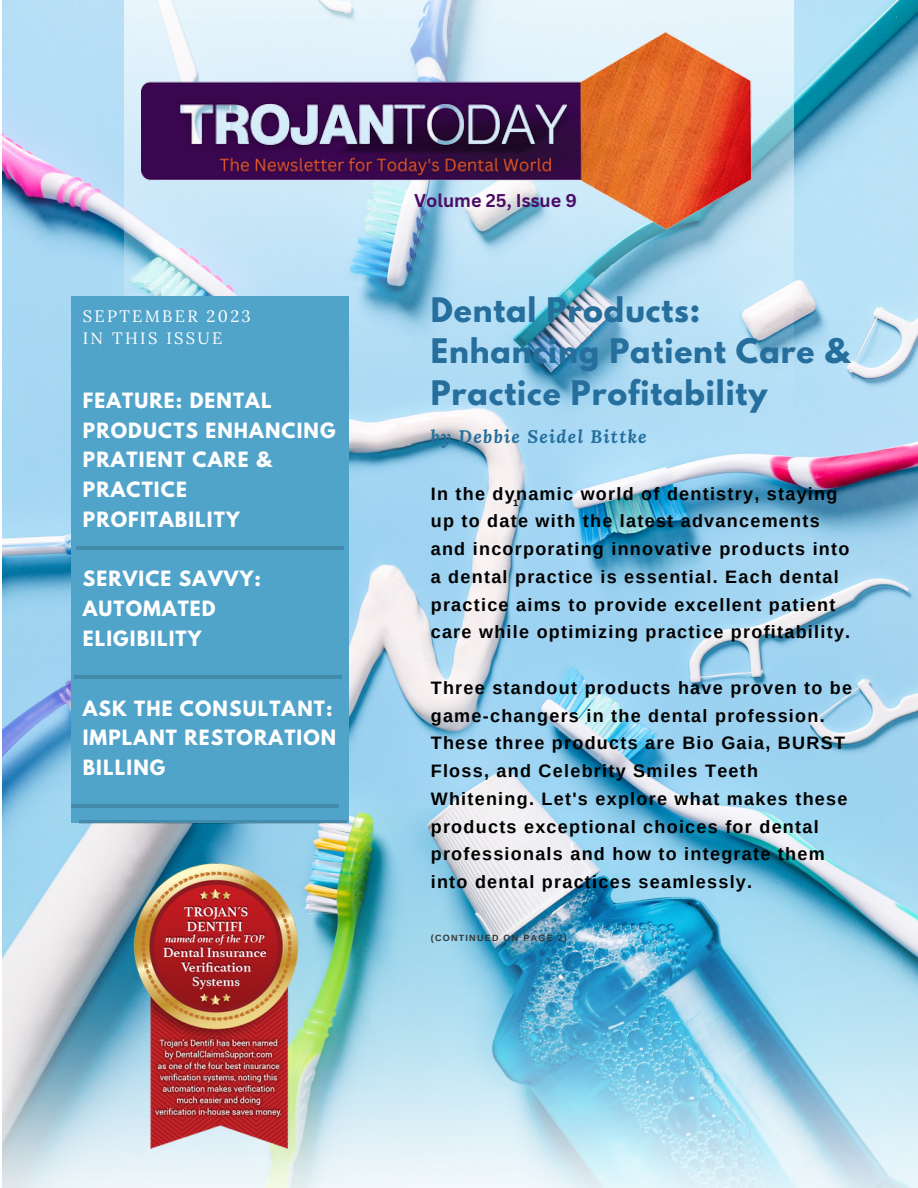
<style>
.page{position:relative;width:918px;height:1188px;background:#fff}
.page>*{position:absolute;margin:0;border:0;box-sizing:border-box;transform-origin:0 0}
.t1{font:700 30px/41.7px "League Spartan";letter-spacing:.03em;color:#266f9d}
.t2{font:700 18.6px/29.7px "League Spartan";letter-spacing:.06em;color:#fff}
.t3{font:700 18px/27.8px "Arimo";letter-spacing:.07em;color:#000}
.t4{font:italic 700 18px "Lora";letter-spacing:.07em;color:#266f9d}
.t5{font:700 18px "Canva Sans";color:#4a0d66}
.t6{font:16.5px "Lora";letter-spacing:.14em;color:#fff}
.t7{font:700 9px "Arimo";letter-spacing:.14em;color:#323432}
.t8{font:700 9px "Canva Sans";color:#000}
</style>
<div class="page">
<img style="left:3px;top:0;width:915px;height:782px">
<img style="left:124px;top:0;width:670px;height:490px">
<div style="left:72px;top:297px;width:276px;height:526px;background:#50a3c9"></div>
<hr style="left:75px;top:675px;width:267px;height:3px;background:#000">
<img style="left:2px;top:782px;width:916px;height:406px">
<hr style="left:76px;top:546px;width:268px;height:3px;background:#000">
<img style="left:142px;top:26px;width:637px;height:212px">
<img style="left:113px;top:856px;width:205px;height:305px">
<p class="t6" style="left:83px;top:305px;width:169px">SEPTEMBER 2023</p>
<p class="t6" style="left:83px;top:328px;width:141px">IN THIS ISSUE</p>
<p class="t2" style="left:83px;top:388px;width:254px">FEATURE: DENTAL<br>PRODUCTS ENHANCING<br>PRATIENT CARE &amp;<br>PRACTICE<br>PROFITABILITY</p>
<p class="t2" style="left:83px;top:566px;width:180px">SERVICE SAVVY:</p>
<p class="t2" style="left:83px;top:596px;width:134px">AUTOMATED<br>ELIGIBILITY</p>
<p class="t2" style="left:83px;top:696px;width:251px">ASK THE CONSULTANT:</p>
<p class="t2" style="left:83px;top:725px;width:255px">IMPLANT RESTORATION<br>BILLING</p>
<p class="t5" style="left:414px;top:188px;width:165px">Volume 25, Issue 9</p>
<p class="t1" style="left:431px;top:293px;width:271px">Dental Products:</p>
<p class="t1" style="left:431px;top:334px;width:420px">Enhancing Patient Care &amp;<br>Practice Profitability</p>
<p class="t4" style="left:431px;top:425px;width:218px">by Debbie Seidel Bittke</p>
<p class="t3" style="left:431px;top:480px;width:421px">In the dynamic world of dentistry, staying up to date with the latest advancements and incorporating innovative products into a dental practice is essential. Each dental practice aims to provide excellent patient care while optimizing practice profitability.</p>
<p class="t3" style="left:431px;top:674px;width:423px">Three standout products have proven to be game-changers in the dental profession.<br>These three products are Bio Gaia, BURST Floss, and Celebrity Smiles Teeth Whitening. Let's explore what makes these products exceptional choices for dental professionals and how to integrate them into dental practices seamlessly.</p>
<p class="t8" style="left:514px;top:496px;width:6px">1</p>
<p class="t7" style="left:431px;top:933px;width:138px">(CONTINUED ON PAGE 2)</p>
</div>
